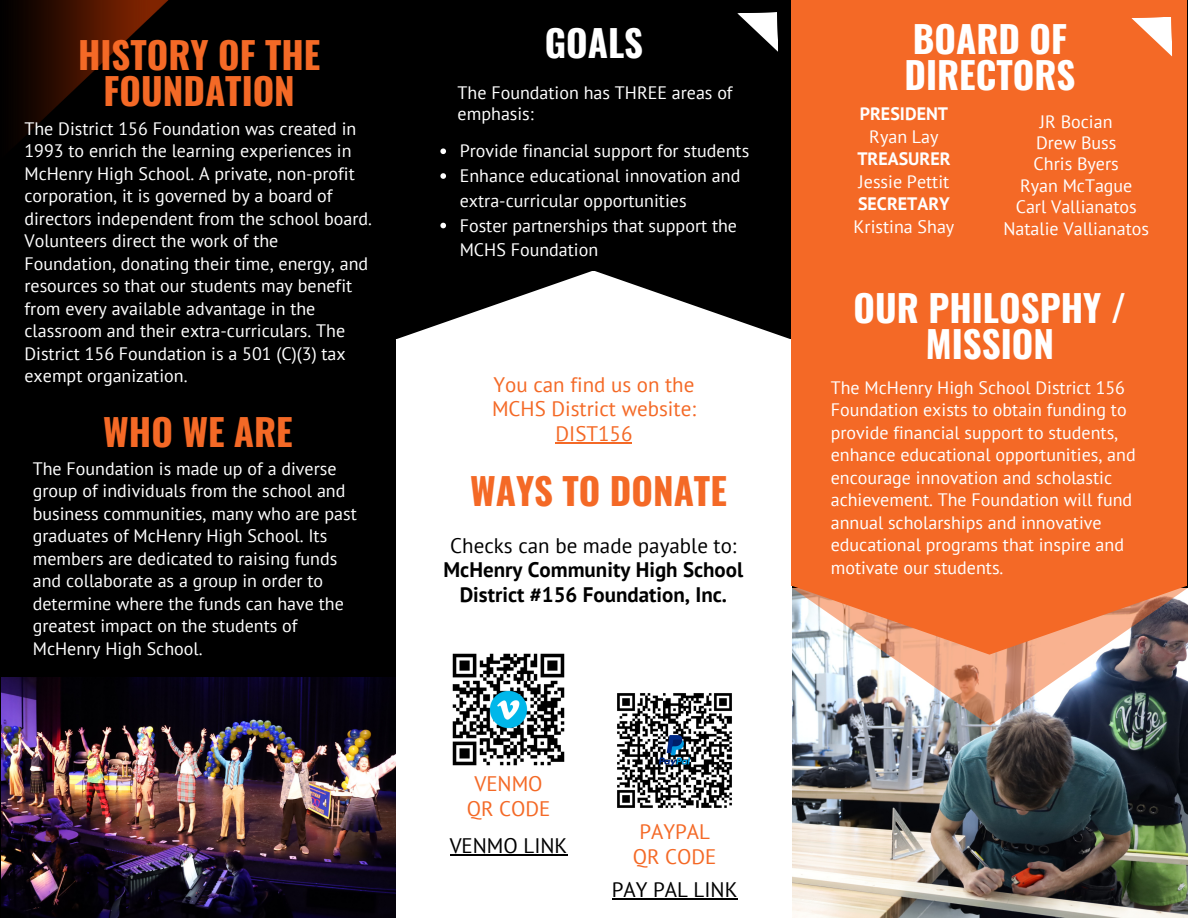
<style>
.page{position:relative;width:1188px;height:918px;background:#000}
.page>*{position:absolute;margin:0;border:0;box-sizing:border-box;transform-origin:0 0}
.t1{font:700 36.75px/36px "Oswald";color:#f46926;text-align:center}
.t2{font:700 36.75px/36px "Oswald";color:#fff;text-align:center}
.t3{font:700 21px/24.8px "PT Sans";color:#000;text-align:center}
.t4{font:21px/24.8px "PT Sans";color:#f46926;text-align:center}
.t5{font:21px "PT Sans";color:#000}
.t6{font:18px/22.5px "PT Sans";color:#fff}
.t7{font:700 18px "PT Sans";color:#fff}
.s1{font-weight:400}
</style>
<div class="page">
<img style="left:792px;top:726px;width:396px;height:192px">
<img style="left:1px;top:677px;width:395px;height:241px">
<div style="left:396px;top:339px;width:396px;height:579px;background:#fff"></div>
<svg style="left:397px;top:271px;width:393px;height:68px"></svg>
<div style="left:791px;top:0;width:396px;height:586px;background:#f46926"></div>
<img style="left:18px;top:0;width:151px;height:142px">
<svg style="left:1131px;top:17px;width:41px;height:40px"></svg>
<svg style="left:737px;top:12px;width:41px;height:40px"></svg>
<img style="left:792px;top:588px;width:396px;height:138px">
<svg style="left:792px;top:586px;width:395px;height:69px;background:#e0885f"></svg>
<svg style="left:440px;top:148px;width:6px;height:6px"></svg>
<svg style="left:440px;top:173px;width:6px;height:6px"></svg>
<svg style="left:440px;top:223px;width:6px;height:5px"></svg>
<hr style="left:556px;top:442px;width:76px;height:1px;background:#f46926">
<img style="left:452px;top:653px;width:113px;height:113px">
<img style="left:617px;top:693px;width:115px;height:115px">
<hr style="left:450px;top:854px;width:117px;height:1px;background:#000">
<hr style="left:612px;top:898px;width:126px;height:2px;background:#000">
<p class="t1" style="left:78px;top:35px;width:244px">HISTORY OF THE<br>FOUNDATION</p>
<p class="t6" style="left:24px;top:117px;width:349px">The District 156 Foundation was created in 1993 to enrich the learning experiences in McHenry High School. A private, non-profit corporation, it is governed by a board of directors independent from the school board.<br>Volunteers direct the work of the Foundation, donating their time, energy, and resources so that our students may benefit from every available advantage in the classroom and their extra-curriculars. The District 156 Foundation is a 501 (C)(3) tax exempt organization.</p>
<h1 class="t1" style="left:103px;top:413px;width:191px">WHO WE ARE</h1>
<p class="t6" style="left:33px;top:457px;width:326px">The Foundation is made up of a diverse group of individuals from the school and business communities, many who are past graduates of McHenry High School. Its members are dedicated to raising funds and collaborate as a group in order to determine where the funds can have the greatest impact on the students of McHenry High School.</p>
<p class="t2" style="left:545px;top:24px;width:100px">GOALS</p>
<p class="t2" style="left:905px;top:20px;width:172px;text-align:left">BOARD OF<br>DIRECTORS</p>
<p class="t7" style="left:860px;top:102px;width:90px">PRESIDENT</p>
<h1 class="t6" style="left:869px;top:125px;width:71px">Ryan Lay</h1>
<p class="t7" style="left:857px;top:147px;width:95px">TREASURER</p>
<h1 class="t6" style="left:859px;top:170px;width:92px">Jessie Pettit</h1>
<h1 class="t7" style="left:858px;top:192px;width:93px">SECRETARY</h1>
<p class="t6" style="left:854px;top:215px;width:102px">Kristina Shay</p>
<p class="t6" style="left:458px;top:81px;width:277px;line-height:21.3px">The Foundation has THREE areas of emphasis:</p>
<p class="t6" style="left:1040px;top:110px;width:74px">JR Bocian</p>
<p class="t6" style="left:1036px;top:131px;width:82px">Drew Buss</p>
<p class="t6" style="left:1034px;top:153px;width:87px">Chris Byers</p>
<p class="t6" style="left:1020px;top:174px;width:114px">Ryan McTague</p>
<h3 class="t6" style="left:1016px;top:195px;width:122px">Carl Vallianatos</h3>
<h1 class="t6" style="left:1003px;top:217px;width:147px">Natalie Vallianatos</h1>
<p class="t6" style="left:460px;top:140px;width:291px">Provide financial support for students</p>
<p class="t6" style="left:460px;top:163px;width:282px;line-height:24.8px">Enhance educational innovation and extra-curricular opportunities</p>
<p class="t6" style="left:460px;top:213px;width:279px;line-height:24.8px">Foster partnerships that support the<br>MCHS Foundation</p>
<h3 class="t4" style="left:492px;top:371px;width:205px">You can find us on the<br>MCHS District website:<br>DIST156</h3>
<h2 class="t1" style="left:470px;top:471px;width:258px">WAYS TO DONATE</h2>
<p class="t3" style="left:444px;top:532px;width:301px"><span class="s1">Checks can be made payable to:<br></span>McHenry Community High School<br>District #156 Foundation, Inc.</p>
<h2 class="t4" style="left:467px;top:771px;width:85px">VENMO<br>QR CODE</h2>
<h2 class="t5" style="left:450px;top:831px;width:119px">VENMO LINK</h2>
<h2 class="t4" style="left:633px;top:819px;width:85px">PAYPAL<br>QR CODE</h2>
<h1 class="t5" style="left:612px;top:876px;width:127px">PAY PAL LINK</h1>
<p class="t2" style="left:854px;top:288px;width:274px">OUR PHILOSPHY /<br>MISSION</p>
<p class="t6" style="left:831px;top:376px;width:306px">The McHenry High School District 156<br>Foundation exists to obtain funding to provide financial support to students, enhance educational opportunities, and encourage innovation and scholastic achievement. The Foundation will fund annual scholarships and innovative educational programs that inspire and motivate our students.</p>
</div>
